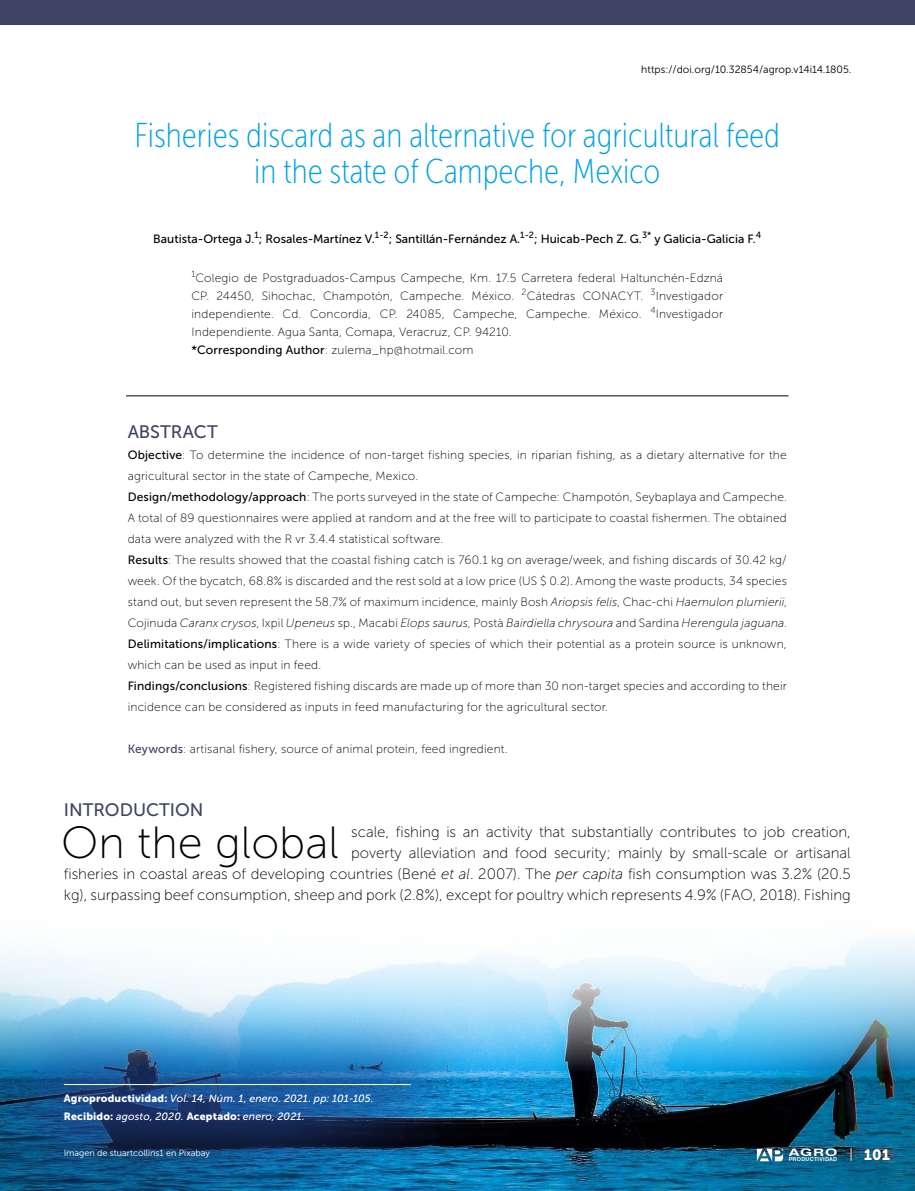
<style>
.page{position:relative;width:915px;height:1191px;background:#fff}
.page>*{position:absolute;margin:0;border:0;box-sizing:border-box;transform-origin:0 0}
.t1{font:45px "Museo Sans 100";color:#000}
.t2{font:34.5px/36px "Museo Sans Cond 100";color:#00a1de;text-align:center}
.t3{font:18px "Museo Sans 500";color:#3e4365}
.t4{font:15px/21px "Museo Sans 100";color:#000;text-align:right}
.t5{font:15px "Museo Sans 900";color:#fff}
.t6{font:12px/21px "Museo Sans 100";letter-spacing:.015em;color:#000}
.t7{font:12px "Museo Sans 500";color:#000}
.t8{font:italic 10.5px/18px "Museo Sans 500";letter-spacing:.015em;color:#fff}
.t9{font:10.5px "Museo Sans 300";color:#000}
.t10{font:700 10.35px "Swiss 721 BT";color:#fff;scale:1.52 1}
.t11{font:9px "Museo Sans 300";color:#fff}
.t12{font:700 5.4px "Swiss 721 BT";letter-spacing:.03em;color:#fff}
.s1{font-family:"Museo Sans 500"}
.s2{font-style:italic}
.s3{font-family:"Museo Sans 500";color:#3e4365}
.s4{font-family:"Museo Sans 900";font-style:normal}
</style>
<div class="page">
<img style="left:0;top:937px;width:914px;height:254px">
<div style="left:0;top:0;width:914px;height:24px;background:#3e4365"></div>
<div style="left:0;top:996px;width:494px;height:195px;background:#23438d;opacity:.85"></div>
<hr style="left:64px;top:1084px;width:346px;height:1px;background:#fff">
<hr style="left:126px;top:395px;width:662px;height:1px;background:#000">
<svg style="left:756px;top:1148px;width:27px;height:13px"></svg>
<svg style="left:850px;top:1148px;width:1px;height:13px"></svg>
<p class="t9" style="left:641px;top:64px;width:212px">https://doi.org/10.32854/agrop.v14i14.1805.</p>
<h2 class="t2" style="left:134px;top:117px;width:647px">Fisheries discard as an alternative for agricultural feed in the state of Campeche, Mexico</h2>
<p class="t7" style="left:153px;top:232px;width:609px">Bautista-Ortega J.<sup>1</sup>; Rosales-Martínez V.<sup>1-2</sup>; Santillán-Fernández A.<sup>1-2</sup>; Huicab-Pech Z. G.<sup>3*</sup> y Galicia-Galicia F.<sup>4</sup></p>
<p class="t6" style="left:191px;top:269px;width:533px;line-height:18px"><sup>1</sup>Colegio de Postgraduados-Campus Campeche, Km. 17.5 Carretera federal Haltunchén-Edzná CP. 24450, Sihochac, Champotón, Campeche. México. <sup>2</sup>Cátedras CONACYT. <sup>3</sup>Investigador independiente. Cd. Concordia, CP. 24085, Campeche, Campeche. México. <sup>4</sup>Investigador Independiente. Agua Santa, Comapa, Veracruz, CP. 94210.<br><span class="s1">*Corresponding Author</span>: zulema_hp@hotmail.com</p>
<h3 class="t3" style="left:128px;top:422px;width:92px">ABSTRACT</h3>
<p class="t6" style="left:128px;top:444px;width:660px"><span class="s1">Objective</span>: To determine the incidence of non-target fishing species, in riparian fishing, as a dietary alternative for the agricultural sector in the state of Campeche, Mexico.<br><span class="s1">Design/methodology/approach</span>: The ports surveyed in the state of Campeche: Champotón, Seybaplaya and Campeche.<br>A total of 89 questionnaires were applied at random and at the free will to participate to coastal fishermen. The obtained data were analyzed with the R vr 3.4.4 statistical software.<br><span class="s1">Results</span>: The results showed that the coastal fishing catch is 760.1 kg on average/week, and fishing discards of 30.42 kg/ week. Of the bycatch, 68.8% is discarded and the rest sold at a low price (US $ 0.2). Among the waste products, 34 species stand out, but seven represent the 58.7% of maximum incidence, mainly Bosh <span class="s2">Ariopsis felis</span>, Chac-chi <span class="s2">Haemulon plumierii</span>, Cojinuda <span class="s2">Caranx crysos</span>, Ixpil <span class="s2">Upeneus</span> sp., Macabi <span class="s2">Elops saurus</span>, Postà <span class="s2">Bairdiella chrysoura</span> and Sardina <span class="s2">Herengula jaguana</span>.<br><span class="s1">Delimitations/implications</span>: There is a wide variety of species of which their potential as a protein source is unknown, which can be used as input in feed.<br><span class="s1">Findings/conclusions</span>: Registered fishing discards are made up of more than 30 non-target species and according to their incidence can be considered as inputs in feed manufacturing for the agricultural sector.</p>
<p class="t6" style="left:128px;top:738px;width:381px"><span class="s3">Keywords</span>: artisanal fishery, source of animal protein, feed ingredient.</p>
<h3 class="t3" style="left:64px;top:800px;width:141px">INTRODUCTION</h3>
<h1 class="t1" style="left:61px;top:819px;width:279px">On the global</h1>
<p class="t4" style="left:64px;top:821px;width:788px">scale, fishing is an activity that substantially contributes to job creation,<br>poverty alleviation and food security; mainly by small-scale or artisanal<br>fisheries in coastal areas of developing countries (Bené <span class="s2">et al</span>. 2007). The <span class="s2">per capita</span> fish consumption was 3.2% (20.5 kg), surpassing beef consumption, sheep and pork (2.8%), except for poultry which represents 4.9% (FAO, 2018). Fishing</p>
<p class="t8" style="left:64px;top:1089px;width:311px"><span class="s4">Agroproductividad:</span> Vol. 14, Núm. 1, enero. 2021. pp: 101-105.<br><span class="s4">Recibido:</span> agosto, 2020. <span class="s4">Aceptado:</span> enero, 2021.</p>
<p class="t11" style="left:64px;top:1147px;width:148px">Imagen de stuartcollins1 en Pixabay</p>
<p class="t10" style="left:788px;top:1146px;width:34px">AGRO</p>
<p class="t12" style="left:788px;top:1156px;width:50px">PRODUCTIVIDAD</p>
<p class="t5" style="left:863px;top:1146px;width:28px">101</p>
</div>
